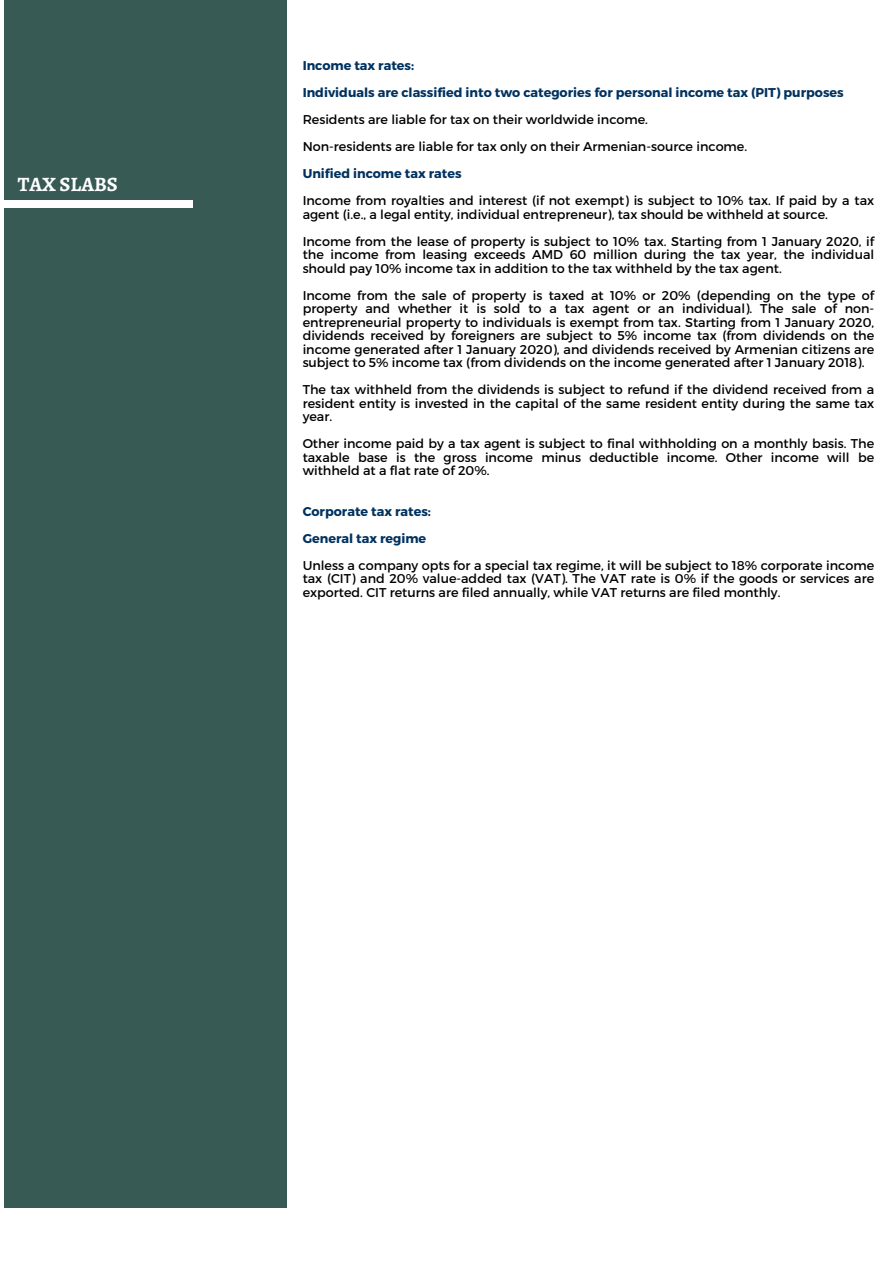
<style>
.page{position:relative;width:893px;height:1263px;background:#fff}
.page>*{position:absolute;margin:0;border:0;box-sizing:border-box;transform-origin:0 0}
.t1{font:700 20.4px "Alegreya";color:#fff}
.t2{font:12.75px/13.5px "Montserrat";color:#000;text-align:justify}
.t3{font:700 12.75px "Montserrat";color:#003260}
</style>
<div class="page">
<div style="left:4px;top:0;width:283px;height:1207px;background:#375a55"></div>
<div style="left:4px;top:201px;width:188px;height:7px;background:#fff"></div>
<h1 class="t1" style="left:18px;top:170px;width:102px">TAX SLABS</h1>
<h2 class="t3" style="left:303px;top:57px;width:113px">Income tax rates:</h2>
<h2 class="t3" style="left:303px;top:84px;width:542px">Individuals are classified into two categories for personal income tax (PIT) purposes</h2>
<p class="t2" style="left:303px;top:112px;width:347px">Residents are liable for tax on their worldwide income.</p>
<p class="t2" style="left:303px;top:139px;width:446px">Non-residents are liable for tax only on their Armenian-source income.</p>
<h2 class="t3" style="left:303px;top:165px;width:160px">Unified income tax rates</h2>
<p class="t2" style="left:303px;top:193px;width:573px">Income from royalties and interest (if not exempt) is subject to 10% tax. If paid by a tax agent (i.e., a legal entity, individual entrepreneur), tax should be withheld at source.</p>
<p class="t2" style="left:303px;top:234px;width:573px">Income from the lease of property is subject to 10% tax. Starting from 1 January 2020, if the income from leasing exceeds AMD 60 million during the tax year, the individual should pay 10% income tax in addition to the tax withheld by the tax agent.</p>
<p class="t2" style="left:303px;top:288px;width:573px">Income from the sale of property is taxed at 10% or 20% (depending on the type of property and whether it is sold to a tax agent or an individual). The sale of non&shy;entrepreneurial property to individuals is exempt from tax. Starting from 1 January 2020, dividends received by foreigners are subject to 5% income tax (from dividends on the income generated after 1 January 2020), and dividends received by Armenian citizens are subject to 5% income tax (from dividends on the income generated after 1 January 2018).</p>
<p class="t2" style="left:303px;top:382px;width:573px">The tax withheld from the dividends is subject to refund if the dividend received from a resident entity is invested in the capital of the same resident entity during the same tax year.</p>
<p class="t2" style="left:303px;top:436px;width:573px">Other income paid by a tax agent is subject to final withholding on a monthly basis. The taxable base is the gross income minus deductible income. Other income will be withheld at a flat rate of 20%.</p>
<h2 class="t3" style="left:303px;top:503px;width:130px">Corporate tax rates:</h2>
<h2 class="t3" style="left:303px;top:530px;width:125px">General tax regime</h2>
<p class="t2" style="left:303px;top:558px;width:573px">Unless a company opts for a special tax regime, it will be subject to 18% corporate income tax (CIT) and 20% value-added tax (VAT). The VAT rate is 0% if the goods or services are exported. CIT returns are filed annually, while VAT returns are filed monthly.</p>
</div>
